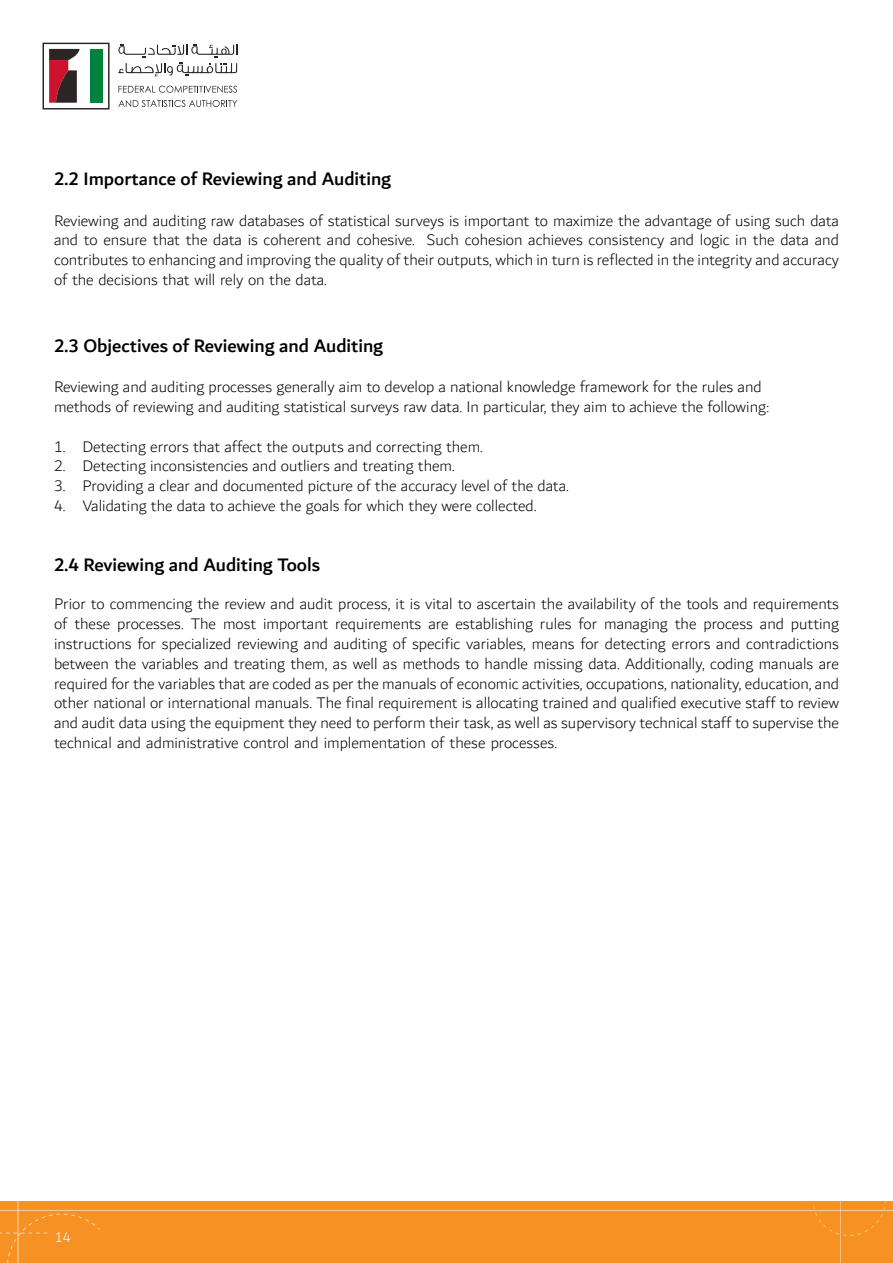
<style>
.page{position:relative;width:893px;height:1263px;background:#fff}
.page>*{position:absolute;margin:0;border:0;box-sizing:border-box;transform-origin:0 0}
.t1{font:500 19.5px "Dubai";color:#000}
.t2{font:300 16.5px/19.8px "Dubai";color:#000;text-align:justify}
.t3{font:300 15px "Dubai";color:#fff}
</style>
<div class="page">
<div style="left:0;top:1201px;width:893px;height:62px;background:#f59223"></div>
<svg style="left:118px;top:86px;width:119px;height:7px"></svg>
<svg style="left:118px;top:100px;width:119px;height:7px"></svg>
<svg style="left:118px;top:44px;width:119px;height:32px"></svg>
<svg style="left:43px;top:43px;width:67px;height:66px"></svg>
<svg style="left:813px;top:1201px;width:73px;height:35px"></svg>
<hr style="left:840px;top:1190px;width:1px;height:73px;background:#fff">
<hr style="left:18px;top:1194px;width:1px;height:69px;background:#fff">
<hr style="left:0;top:1210px;width:893px;height:1px;background:#fff">
<svg style="left:0;top:1214px;width:100px;height:49px"></svg>
<p class="t1" style="left:54px;top:167px;width:339px">2.2 Importance of Reviewing and Auditing</p>
<p class="t2" style="left:54px;top:211px;width:786px">Reviewing and auditing raw databases of statistical surveys is important to maximize the advantage of using such data and to ensure that the data is coherent and cohesive. Such cohesion achieves consistency and logic in the data and contributes to enhancing and improving the quality of their outputs, which in turn is reflected in the integrity and accuracy of the decisions that will rely on the data.</p>
<p class="t1" style="left:54px;top:333px;width:331px">2.3 Objectives of Reviewing and Auditing</p>
<p class="t2" style="left:54px;top:377px;width:717px">Reviewing and auditing processes generally aim to develop a national knowledge framework for the rules and methods of reviewing and auditing statistical surveys raw data. In particular, they aim to achieve the following:</p>
<p class="t2" style="left:54px;top:437px;width:431px">1. Detecting errors that affect the outputs and correcting them.</p>
<p class="t2" style="left:54px;top:457px;width:402px">2. Detecting inconsistencies and outliers and treating them.</p>
<p class="t2" style="left:54px;top:476px;width:516px">3. Providing a clear and documented picture of the accuracy level of the data.</p>
<p class="t2" style="left:54px;top:496px;width:484px">4. Validating the data to achieve the goals for which they were collected.</p>
<p class="t1" style="left:54px;top:553px;width:268px">2.4 Reviewing and Auditing Tools</p>
<p class="t2" style="left:54px;top:594px;width:787px">Prior to commencing the review and audit process, it is vital to ascertain the availability of the tools and requirements of these processes. The most important requirements are establishing rules for managing the process and putting instructions for specialized reviewing and auditing of specific variables, means for detecting errors and contradictions between the variables and treating them, as well as methods to handle missing data. Additionally, coding manuals are required for the variables that are coded as per the manuals of economic activities, occupations, nationality, education, and other national or international manuals. The final requirement is allocating trained and qualified executive staff to review and audit data using the equipment they need to perform their task, as well as supervisory technical staff to supervise the technical and administrative control and implementation of these processes.</p>
<p class="t3" style="left:55px;top:1226px;width:18px">14</p>
</div>
